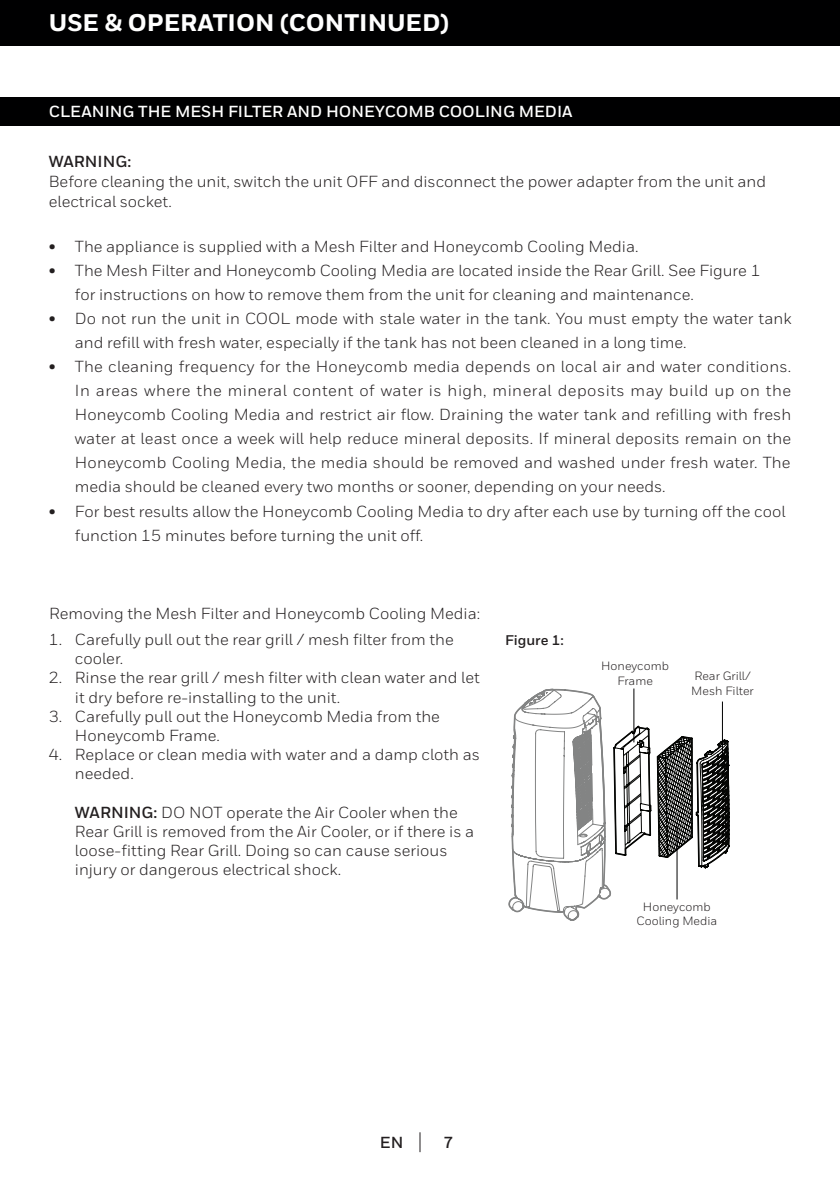
<style>
.page{position:relative;width:840px;height:1191px;background:#fff}
.page>*{position:absolute;margin:0;border:0;box-sizing:border-box;transform-origin:0 0}
.t1{font:800 24px "Honeywell Sans";color:#fff}
.t2{font:16px/24px "Honeywell Sans";color:#231f20}
.t3{font:700 16px "Honeywell Sans";color:#fff}
.t4{font:700 16px "Honeywell Sans";color:#231f20}
.t5{font:700 14px "Honeywell Sans";color:#231f20}
.t6{font:12px/14.4px "Honeywell Sans";color:#231f20}
.s1{font-weight:700}
</style>
<div class="page">
<svg style="left:419px;top:1132px;width:1px;height:20px"></svg>
<div style="left:0;top:0;width:839px;height:45px;background:#000001"></div>
<div style="left:0;top:97px;width:839px;height:29px;background:#000001"></div>
<svg style="left:508px;top:688px;width:222px;height:232px"></svg>
<hr style="left:676px;top:825px;width:1px;height:74px;background:#000">
<hr style="left:721px;top:701px;width:1px;height:54px;background:#000">
<hr style="left:633px;top:688px;width:1px;height:54px;background:#000">
<p class="t1" style="left:49px;top:8px;width:401px">USE &amp; OPERATION (CONTINUED)</p>
<p class="t3" style="left:49px;top:102px;width:525px">CLEANING THE MESH FILTER AND HONEYCOMB COOLING MEDIA</p>
<p class="t4" style="left:49px;top:152px;width:84px">WARNING:</p>
<p class="t2" style="left:49px;top:170px;width:718px">Before cleaning the unit, switch the unit OFF and disconnect the power adapter from the unit and</p>
<p class="t2" style="left:49px;top:190px;width:124px">electrical socket.</p>
<p class="t4" style="left:49px;top:237px;width:8px">•</p>
<p class="t4" style="left:49px;top:261px;width:8px">•</p>
<p class="t4" style="left:49px;top:309px;width:8px">•</p>
<p class="t4" style="left:49px;top:357px;width:8px">•</p>
<p class="t4" style="left:49px;top:501px;width:8px">•</p>
<p class="t2" style="left:75px;top:235px;width:564px">The appliance is supplied with a Mesh Filter and Honeycomb Cooling Media.</p>
<p class="t2" style="left:75px;top:259px;width:686px">The Mesh Filter and Honeycomb Cooling Media are located inside the Rear Grill. See Figure 1</p>
<p class="t2" style="left:75px;top:283px;width:620px">for instructions on how to remove them from the unit for cleaning and maintenance.</p>
<p class="t2" style="left:75px;top:307px;width:717px">Do not run the unit in COOL mode with stale water in the tank. You must empty the water tank and refill with fresh water, especially if the tank has not been cleaned in a long time.</p>
<p class="t2" style="left:75px;top:355px;width:717px;text-align:justify">The cleaning frequency for the Honeycomb media depends on local air and water conditions.<br>In areas where the mineral content of water is high, mineral deposits may build up on the Honeycomb Cooling Media and restrict air flow. Draining the water tank and refilling with fresh water at least once a week will help reduce mineral deposits. If mineral deposits remain on the Honeycomb Cooling Media, the media should be removed and washed under fresh water. The media should be cleaned every two months or sooner, depending on your needs.</p>
<p class="t2" style="left:75px;top:499px;width:711px">For best results allow the Honeycomb Cooling Media to dry after each use by turning off the cool</p>
<p class="t2" style="left:75px;top:523px;width:349px">function 15 minutes before turning the unit off.</p>
<p class="t2" style="left:49px;top:601px;width:432px">Removing the Mesh Filter and Honeycomb Cooling Media:</p>
<p class="t2" style="left:49px;top:627px;width:15px">1.</p>
<p class="t2" style="left:49px;top:666px;width:15px">2.</p>
<p class="t2" style="left:49px;top:704px;width:15px">3.</p>
<p class="t2" style="left:49px;top:742px;width:15px">4.</p>
<p class="t2" style="left:75px;top:627px;width:380px">Carefully pull out the rear grill / mesh filter from the</p>
<p class="t5" style="left:505px;top:632px;width:60px">Figure 1:</p>
<p class="t2" style="left:75px;top:646px;width:50px">cooler.</p>
<p class="t2" style="left:75px;top:668px;width:406px;line-height:19.2px">Rinse the rear grill / mesh filter with clean water and let it dry before re-installing to the unit.</p>
<p class="t2" style="left:75px;top:706px;width:366px;line-height:19.2px">Carefully pull out the Honeycomb Media from the<br>Honeycomb Frame.</p>
<p class="t2" style="left:75px;top:742px;width:406px">Replace or clean media with water and a damp cloth as</p>
<p class="t2" style="left:75px;top:762px;width:60px">needed.</p>
<p class="t2" style="left:75px;top:800px;width:384px"><span class="s1">WARNING:</span> DO NOT operate the Air Cooler when the</p>
<p class="t2" style="left:75px;top:819px;width:400px">Rear Grill is removed from the Air Cooler, or if there is a</p>
<p class="t2" style="left:75px;top:838px;width:374px">loose-fitting Rear Grill. Doing so can cause serious</p>
<p class="t2" style="left:75px;top:858px;width:267px">injury or dangerous electrical shock.</p>
<p class="t6" style="left:601px;top:659px;width:69px">Honeycomb</p>
<p class="t6" style="left:617px;top:673px;width:37px">Frame</p>
<p class="t6" style="left:691px;top:669px;width:64px">Rear Grill/<br>Mesh Filter</p>
<p class="t6" style="left:642px;top:899px;width:69px">Honeycomb</p>
<p class="t6" style="left:636px;top:914px;width:82px">Cooling Media</p>
<p class="t4" style="left:379px;top:1132px;width:25px">EN</p>
<p class="t4" style="left:443px;top:1132px;width:11px">7</p>
</div>
